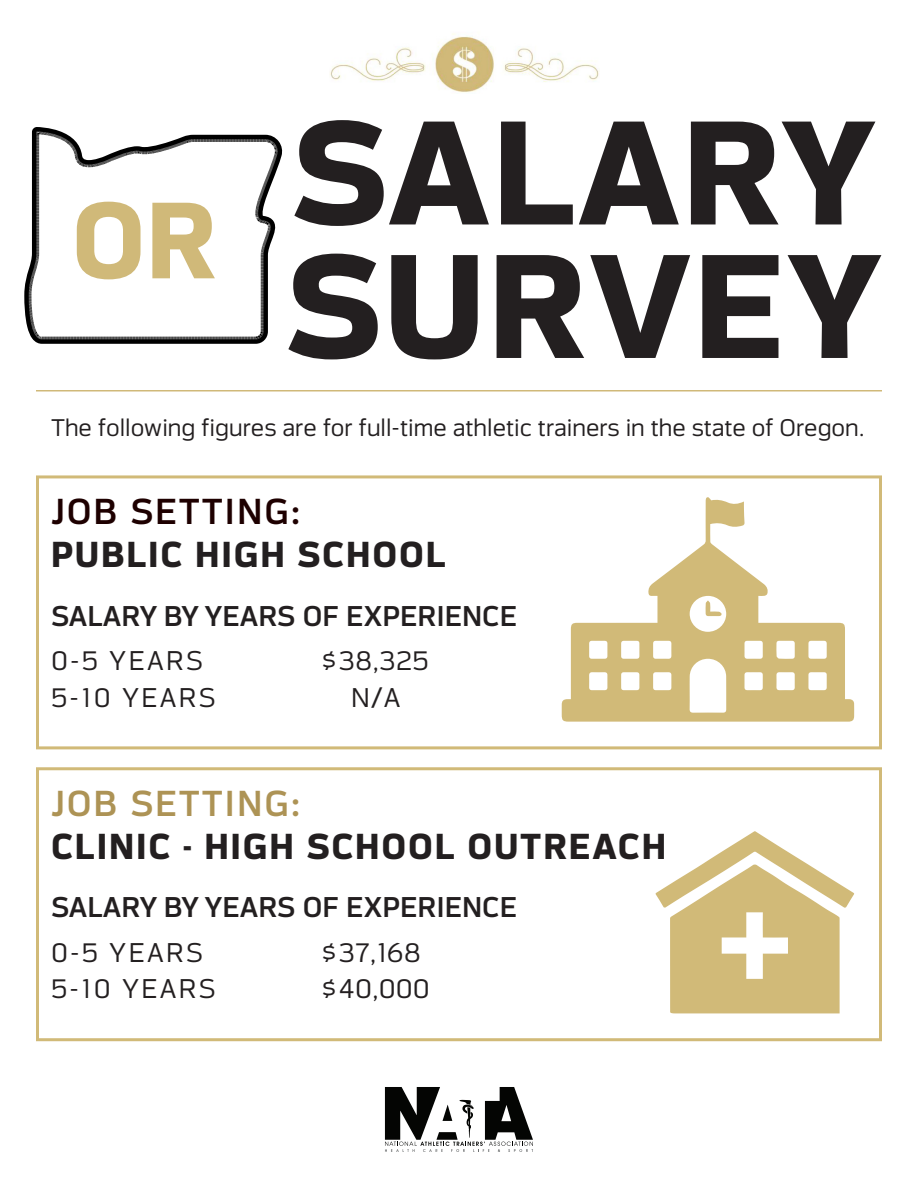
<style>
.page{position:relative;width:918px;height:1188px;background:#fff}
.page>*{position:absolute;margin:0;border:0;box-sizing:border-box;transform-origin:0 0}
.t1{font:700 147px "Endzone Sans";letter-spacing:.01em;color:#231f20}
.t2{font:700 108px "Endzone Sans";color:#d0b979}
.t3{font:700 36px "Endzone Sans";letter-spacing:.05em;color:#231f20}
.t4{font:500 36px "Endzone Sans";letter-spacing:.05em;color:#1e0000}
.t5{font:500 36px "Endzone Sans";letter-spacing:.05em;color:#ad9355}
.t6{font:500 28.5px "Endzone Sans";color:#231f20}
.t7{font:300 27px "Endzone Sans";letter-spacing:.08em;color:#231f20}
.t8{font:300 24px "Endzone Sans";color:#231f20}
</style>
<div class="page">
<img style="left:330px;top:33px;width:269px;height:60px">
<hr style="left:36px;top:390px;width:846px;height:2px;background:#d0b979">
<svg style="left:562px;top:497px;width:292px;height:225px"></svg>
<svg style="left:705px;top:600px;width:17px;height:16px"></svg>
<svg style="left:385px;top:1087px;width:148px;height:65px"></svg>
<svg style="left:655px;top:831px;width:200px;height:182px"></svg>
<div style="left:36px;top:475px;width:846px;height:274px;border:3px solid #d1ba78"></div>
<div style="left:36px;top:767px;width:846px;height:274px;border:3px solid #d1ba78"></div>
<svg style="left:24px;top:127px;width:259px;height:217px"></svg>
<p class="t2" style="left:71px;top:179px;width:147px">OR</p>
<p class="t1" style="left:291px;top:89px;width:587px">SALARY</p>
<p class="t1" style="left:285px;top:223px;width:599px">SURVEY</p>
<p class="t8" style="left:51px;top:414px;width:815px">The following figures are for full-time athletic trainers in the state of Oregon.</p>
<p class="t4" style="left:51px;top:492px;width:251px">JOB SETTING:</p>
<p class="t3" style="left:51px;top:534px;width:396px">PUBLIC HIGH SCHOOL</p>
<p class="t6" style="left:51px;top:600px;width:467px">SALARY BY YEARS OF EXPERIENCE</p>
<p class="t7" style="left:51px;top:646px;width:154px">0-5 YEARS</p>
<p class="t7" style="left:322px;top:646px;width:109px">$38,325</p>
<p class="t7" style="left:51px;top:682px;width:166px">5-10 YEARS</p>
<p class="t7" style="left:351px;top:682px;width:51px">N/A</p>
<p class="t5" style="left:51px;top:784px;width:251px">JOB SETTING:</p>
<p class="t3" style="left:51px;top:826px;width:617px">CLINIC - HIGH SCHOOL OUTREACH</p>
<p class="t6" style="left:51px;top:892px;width:467px">SALARY BY YEARS OF EXPERIENCE</p>
<p class="t7" style="left:51px;top:938px;width:154px">0-5 YEARS</p>
<p class="t7" style="left:322px;top:938px;width:101px">$37,168</p>
<p class="t7" style="left:51px;top:974px;width:166px">5-10 YEARS</p>
<p class="t7" style="left:322px;top:974px;width:109px">$40,000</p>
</div>
